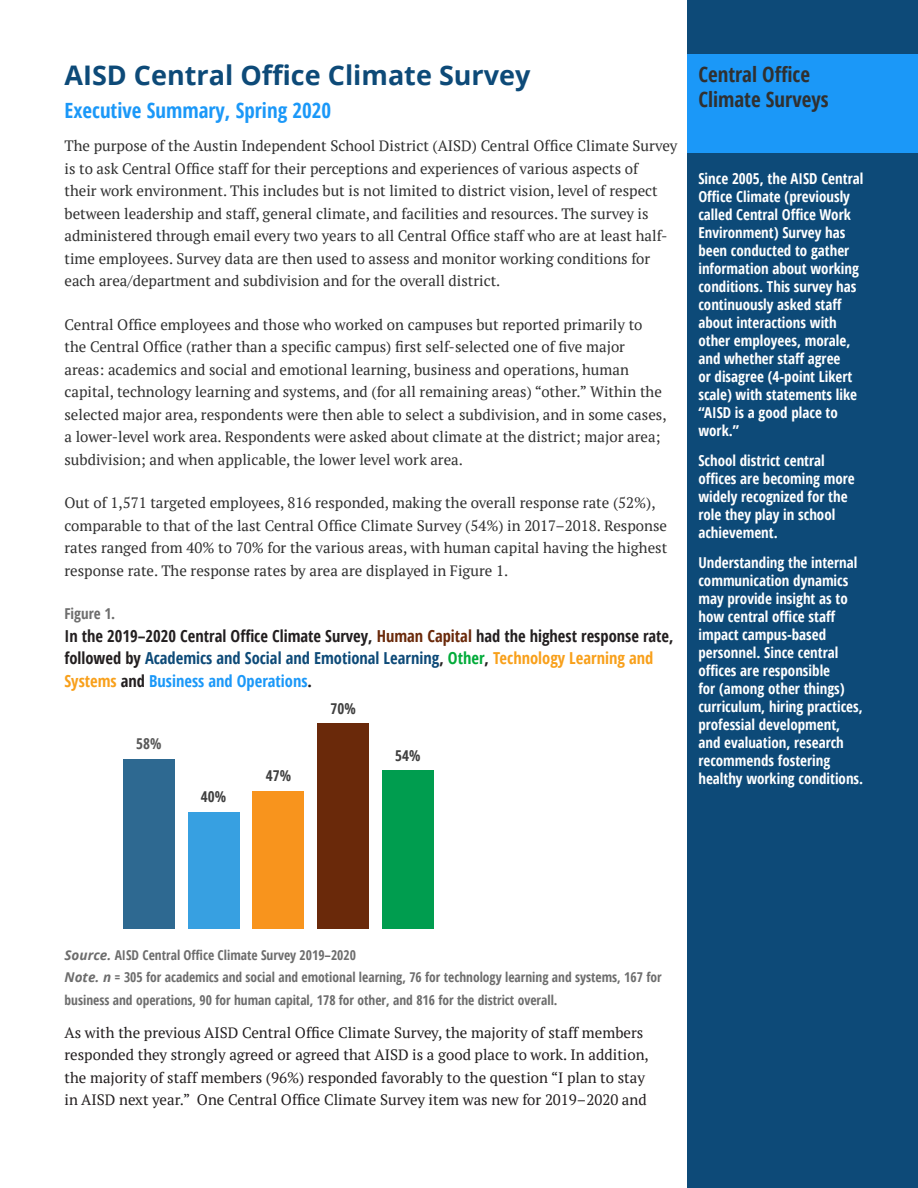
<style>
.page{position:relative;width:918px;height:1188px;background:#fff}
.page>*{position:absolute;margin:0;border:0;box-sizing:border-box;transform-origin:0 0}
.t1{font:700 27px "Open Sans";color:#0d4a78}
.Sidebar_Title{font:700 condensed 21px "Open Sans";color:#303030}
.Subtitle{font:700 condensed 21px "Open Sans";color:#1b98f8}
.Figure_Number{font:700 condensed 16.5px/22.5px "Open Sans";color:#231f20}
.Body{font:15px/22.5px "PT Serif";color:#303030}
.Sidebar_body{font:700 condensed 15px/18px "Open Sans";color:#fff}
.Body-2{font:15px/22.5px "PT Serif";color:#231f20}
.t2{font:700 condensed 15px "Open Sans";letter-spacing:.005em;color:#404040}
.Figure_Number-2{font:700 condensed 15px "Open Sans";color:#6d6d6d}
.t3{font:700 condensed 15px "Open Sans";color:#595959}
.Figure_Source{font:700 condensed 13.5px/22.5px "Open Sans";color:#6d6d6d}
.s1{color:#6a290a}
.s2{color:#0d4a78}
.s3{color:#02ab3a}
.s4{color:#f8a01b}
.s5{color:#1b98f8}
.s6{font-style:italic;font-stretch:normal}
</style>
<div class="page">
<div style="left:688px;top:0;width:230px;height:1188px;background:#0d4a78"></div>
<div style="left:688px;top:54px;width:230px;height:99px;background:#1b98f8"></div>
<svg style="left:123px;top:723px;width:311px;height:206px"></svg>
<h1 class="t1" style="left:64px;top:56px;width:468px">AISD Central Office Climate Survey</h1>
<h2 class="Subtitle" style="left:64px;top:96px;width:268px">Executive Summary, Spring 2020</h2>
<h1 class="Body" style="left:64px;top:134px;width:614px">The purpose of the Austin Independent School District (AISD) Central Office Climate Survey is to ask Central Office staff for their perceptions and experiences of various aspects of<br>their work environment. This includes but is not limited to district vision, level of respect between leadership and staff, general climate, and facilities and resources. The survey is administered through email every two years to all Central Office staff who are at least half&shy;time employees. Survey data are then used to assess and monitor working conditions for each area/department and subdivision and for the overall district.</h1>
<p class="Body" style="left:64px;top:313px;width:604px">Central Office employees and those who worked on campuses but reported primarily to the Central Office (rather than a specific campus) first self-selected one of five major areas: academics and social and emotional learning, business and operations, human capital, technology learning and systems, and (for all remaining areas) “other.” Within the selected major area, respondents were then able to select a subdivision, and in some cases, a lower-level work area. Respondents were asked about climate at the district; major area; subdivision; and when applicable, the lower level work area.</p>
<p class="Body" style="left:64px;top:491px;width:604px">Out of 1,571 targeted employees, 816 responded, making the overall response rate (52%), comparable to that of the last Central Office Climate Survey (54%) in 2017–2018. Response rates ranged from 40% to 70% for the various areas, with human capital having the highest response rate. The response rates by area are displayed in Figure 1.</p>
<h6 class="Figure_Number-2" style="left:64px;top:603px;width:52px">Figure 1.</h6>
<h6 class="Figure_Number" style="left:64px;top:624px;width:611px">In the 2019–2020 Central Office Climate Survey, <span class="s1">Human Capital</span> had the highest response rate, followed by <span class="s2">Academics and Social and Emotional Learning</span>, <span class="s3">Other</span>, <span class="s4">Technology Learning and<br>Systems</span> and <span class="s5">Business and Operations</span>.</h6>
<p class="t3" style="left:136px;top:733px;width:27px">58%</p>
<p class="t2" style="left:201px;top:786px;width:27px">40%</p>
<p class="t2" style="left:266px;top:765px;width:27px">47%</p>
<p class="t2" style="left:330px;top:698px;width:27px">70%</p>
<p class="t2" style="left:395px;top:745px;width:27px">54%</p>
<h5 class="Sidebar_Title" style="left:698px;top:60px;width:113px">Central Office</h5>
<h5 class="Sidebar_Title" style="left:698px;top:85px;width:132px">Climate Surveys</h5>
<p class="Sidebar_body" style="left:698px;top:169px;width:166px">Since 2005, the AISD Central<br>Office Climate (previously called Central Office Work<br>Environment) Survey has been conducted to gather information about working conditions. This survey has continuously asked staff about interactions with other employees, morale, and whether staff agree<br>or disagree (4-point Likert scale) with statements like “AISD is a good place to work.”</p>
<p class="Sidebar_body" style="left:698px;top:451px;width:158px">School district central offices are becoming more widely recognized for the role they play in school achievement.</p>
<p class="Sidebar_body" style="left:698px;top:553px;width:166px">Understanding the internal communication dynamics may provide insight as to how central office staff impact campus-based personnel. Since central offices are responsible<br>for (among other things) curriculum, hiring practices, professial development, and evaluation, research recommends fostering healthy working conditions.</p>
<p class="Figure_Source" style="left:64px;top:943px;width:599px"><span class="s6">Source.</span> AISD Central Office Climate Survey 2019–2020<br><span class="s6">Note. n</span> = 305 for academics and social and emotional learning, 76 for technology learning and systems, 167 for business and operations, 90 for human capital, 178 for other, and 816 for the district overall.</p>
<p class="Body-2" style="left:64px;top:1021px;width:586px">As with the previous AISD Central Office Climate Survey, the majority of staff members responded they strongly agreed or agreed that AISD is a good place to work. In addition, the majority of staff members (96%) responded favorably to the question “I plan to stay in AISD next year.” One Central Office Climate Survey item was new for 2019–2020 and</p>
</div>
